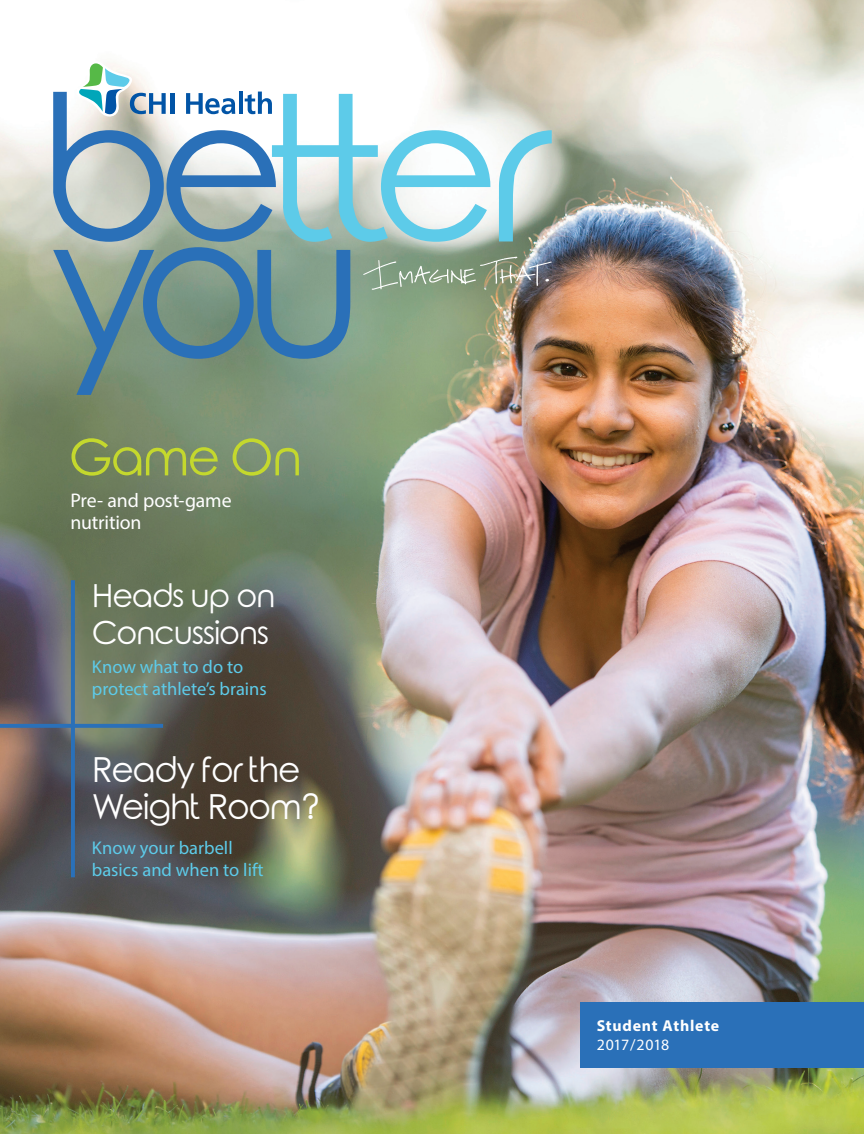
<style>
.page{position:relative;width:864px;height:1134px;background:#fff}
.page>*{position:absolute;margin:0;border:0;box-sizing:border-box;transform-origin:0 0}
.t1{font:50.1px "Rounded Elegance";letter-spacing:-.04em;color:#c4d82d}
.t2{font:34.35px/36.9px "Rounded Elegance";letter-spacing:-.04em;color:#fff}
.t3{font:31.65px "Rounded Elegance";letter-spacing:-.04em;color:#fff}
.t4{font:19.8px/22.5px "Myriad Pro";letter-spacing:-.01em;color:#fff}
.t5{font:18.45px/22.5px "Myriad Pro";color:#5dcbe9}
.t6{font:700 15.9px/19px "Myriad Pro";letter-spacing:.05em;color:#fff}
.s1{font-weight:400}
</style>
<div class="page">
<img style="left:0;top:0;width:864px;height:1134px">
<div style="left:581px;top:1002px;width:283px;height:65px;background:#2a70b8"></div>
<svg style="left:0;top:724px;width:163px;height:4px"></svg>
<hr style="left:71px;top:580px;width:4px;height:297px;background:#2a70b8">
<svg style="left:53px;top:61px;width:499px;height:334px"></svg>
<p class="t1" style="left:69px;top:429px;width:235px">Game On</p>
<p class="t4" style="left:70px;top:489px;width:163px">Pre- and post-game nutrition</p>
<p class="t3" style="left:92px;top:577px;width:185px">Heads up on</p>
<p class="t3" style="left:92px;top:614px;width:179px">Concussions</p>
<p class="t5" style="left:92px;top:655px;width:176px">Know what to do to protect athlete’s brains</p>
<p class="t2" style="left:92px;top:755px;width:231px">Ready for the<br>Weight Room?</p>
<p class="t5" style="left:92px;top:836px;width:173px">Know your barbell basics and when to lift</p>
<p class="t6" style="left:597px;top:1016px;width:124px">Student Athlete<br><span class="s1">2017/2018</span></p>
</div>
